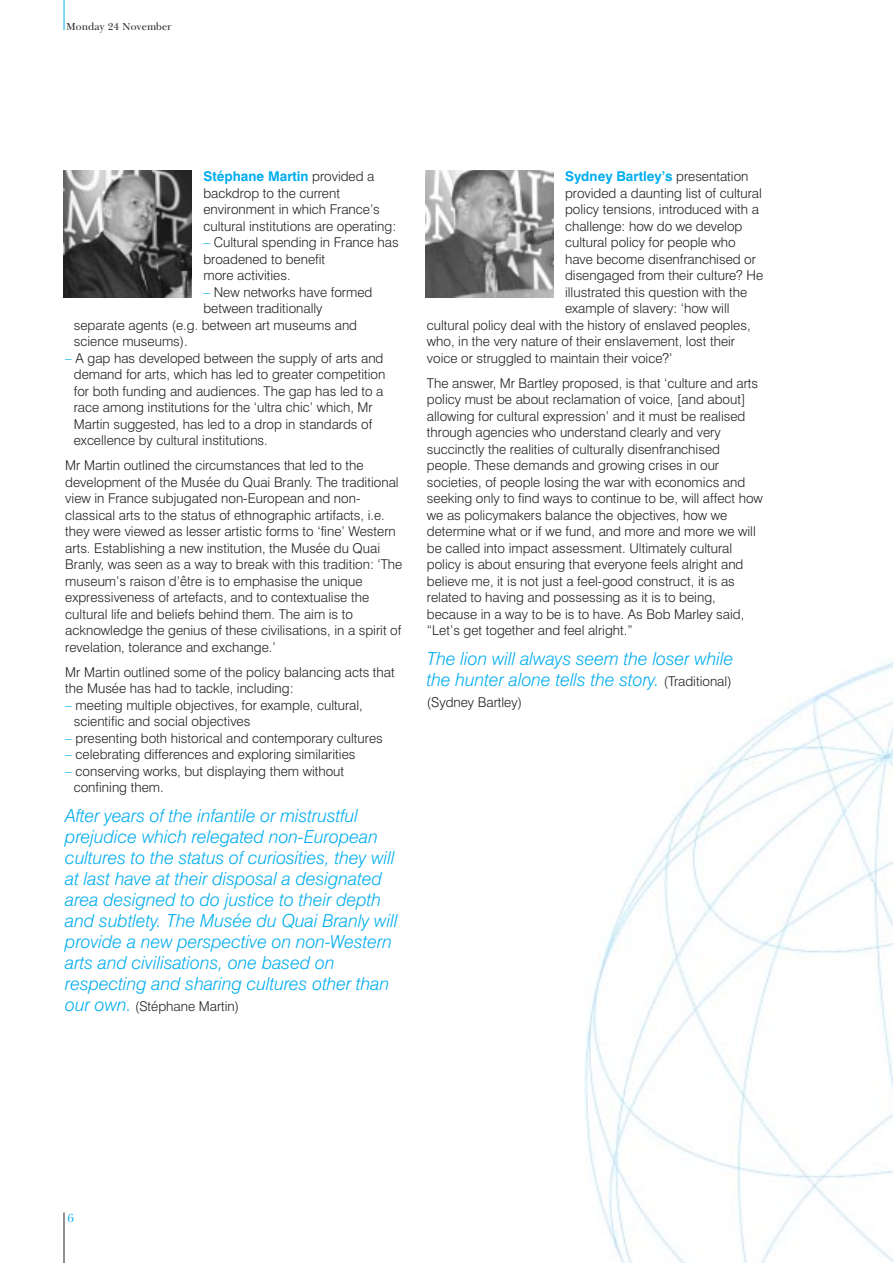
<style>
.page{position:relative;width:893px;height:1263px;background:#fff}
.page>*{position:absolute;margin:0;border:0;box-sizing:border-box;transform-origin:0 0}
.t1{font:italic 300 18px/21px "Swiss 721 BT";color:#00adef}
.t2{font:300 13.5px/16.5px "Swiss 721 BT";color:#231f1f}
.t3{font:700 13.5px "Swiss 721 BT";color:#00adef}
.t4{font:12px "Baskerville BT";color:#00adef}
.t5{font:10.5px "Baskerville BT";color:#231f1f}
.s1{font-weight:700;color:#00adef}
.s2{color:#00adef}
.s3{font-style:italic;font-size:18px;color:#00adef}
.s4{font-weight:300;color:#231f1f}
.s5{font-style:normal;font-size:13.5px;color:#231f1f}
</style>
<div class="page">
<hr style="left:64px;top:0;width:1px;height:30px;background:#00adef">
<img style="left:553px;top:171px;width:339px;height:1092px">
<hr style="left:64px;top:1212px;width:1px;height:51px;background:#231f1f">
<img style="left:64px;top:170px;width:127px;height:128px">
<img style="left:425px;top:170px;width:128px;height:128px">
<p class="t5" style="left:66px;top:23px;width:107px">Monday 24 November</p>
<p class="t2" style="left:203px;top:170px;width:194px"><span class="s1">Stéphane Martin</span> provided a backdrop to the current environment in which France’s cultural institutions are operating:</p>
<p class="t2" style="left:203px;top:236px;width:197px"><span class="s2">–</span> Cultural spending in France has broadened to benefit<br>more activities.</p>
<p class="t2" style="left:203px;top:285px;width:170px"><span class="s2">–</span> New networks have formed</p>
<p class="t2" style="left:203px;top:302px;width:121px">between traditionally</p>
<p class="t2" style="left:74px;top:318px;width:285px">separate agents (e.g. between art museums and</p>
<p class="t2" style="left:74px;top:335px;width:115px">science museums).</p>
<p class="t2" style="left:74px;top:351px;width:313px;text-indent:-9px"><span class="s2">–</span> A gap has developed between the supply of arts and demand for arts, which has led to greater competition for both funding and audiences. The gap has led to a race among institutions for the ‘ultra chic’ which, Mr Martin suggested, has led to a drop in standards of excellence by cultural institutions.</p>
<p class="t2" style="left:65px;top:459px;width:338px">Mr Martin outlined the circumstances that led to the development of the Musée du Quai Branly. The traditional view in France subjugated non-European and non&shy;classical arts to the status of ethnographic artifacts, i.e. they were viewed as lesser artistic forms to ‘fine’ Western arts. Establishing a new institution, the Musée du Quai Branly, was seen as a way to break with this tradition: ‘The museum’s raison d’être is to emphasise the unique expressiveness of artefacts, and to contextualise the cultural life and beliefs behind them. The aim is to acknowledge the genius of these civilisations, in a spirit of revelation, tolerance and exchange.’</p>
<p class="t2" style="left:65px;top:665px;width:331px">Mr Martin outlined some of the policy balancing acts that the Musée has had to tackle, including:</p>
<p class="t2" style="left:74px;top:698px;width:290px;text-indent:-9px"><span class="s2">–</span> meeting multiple objectives, for example, cultural, scientific and social objectives</p>
<p class="t2" style="left:65px;top:731px;width:319px"><span class="s2">–</span> presenting both historical and contemporary cultures</p>
<p class="t2" style="left:65px;top:748px;width:291px"><span class="s2">–</span> celebrating differences and exploring similarities</p>
<p class="t2" style="left:74px;top:764px;width:272px;text-indent:-9px"><span class="s2">–</span> conserving works, but displaying them without confining them.</p>
<p class="t1" style="left:65px;top:807px;width:334px">After years of the infantile or mistrustful prejudice which relegated non-European cultures to the status of curiosities, they will at last have at their disposal a designated area designed to do justice to their depth and subtlety. The Musée du Quai Branly will provide a new perspective on non-Western arts and civilisations, one based on respecting and sharing cultures other than</p>
<p class="t2" style="left:65px;top:999px;width:175px"><span class="s3">our own.</span> (Stéphane Martin)</p>
<p class="t3" style="left:565px;top:172px;width:185px">Sydney Bartley’s <span class="s4">presentation</span></p>
<p class="t2" style="left:565px;top:186px;width:198px">provided a daunting list of cultural</p>
<p class="t2" style="left:565px;top:203px;width:195px">policy tensions, introduced with a</p>
<p class="t2" style="left:565px;top:219px;width:179px">challenge: how do we develop</p>
<p class="t2" style="left:565px;top:236px;width:172px">cultural policy for people who</p>
<p class="t2" style="left:565px;top:252px;width:192px">have become disenfranchised or</p>
<p class="t2" style="left:565px;top:269px;width:200px">disengaged from their culture? He</p>
<p class="t2" style="left:565px;top:285px;width:183px">illustrated this question with the</p>
<p class="t2" style="left:565px;top:302px;width:166px">example of slavery: ‘how will</p>
<p class="t2" style="left:427px;top:318px;width:325px">cultural policy deal with the history of enslaved peoples,</p>
<p class="t2" style="left:427px;top:335px;width:310px">who, in the very nature of their enslavement, lost their</p>
<p class="t2" style="left:427px;top:351px;width:247px">voice or struggled to maintain their voice?’</p>
<p class="t2" style="left:427px;top:376px;width:337px">The answer, Mr Bartley proposed, is that ‘culture and arts policy must be about reclamation of voice, [and about] allowing for cultural expression’ and it must be realised through agencies who understand clearly and very succinctly the realities of culturally disenfranchised people. These demands and growing crises in our societies, of people losing the war with economics and seeking only to find ways to continue to be, will affect how we as policymakers balance the objectives, how we determine what or if we fund, and more and more we will be called into impact assessment. Ultimately cultural policy is about ensuring that everyone feels alright and believe me, it is not just a feel-good construct, it is as related to having and possessing as it is to being, because in a way to be is to have. As Bob Marley said, “Let’s get together and feel alright.”</p>
<h1 class="t1" style="left:427px;top:650px;width:308px">The lion will always seem the loser while the hunter alone tells the story. <span class="s5">(Traditional)</span></h1>
<p class="t2" style="left:427px;top:695px;width:97px">(Sydney Bartley)</p>
<p class="t4" style="left:68px;top:1213px;width:8px">6</p>
</div>
